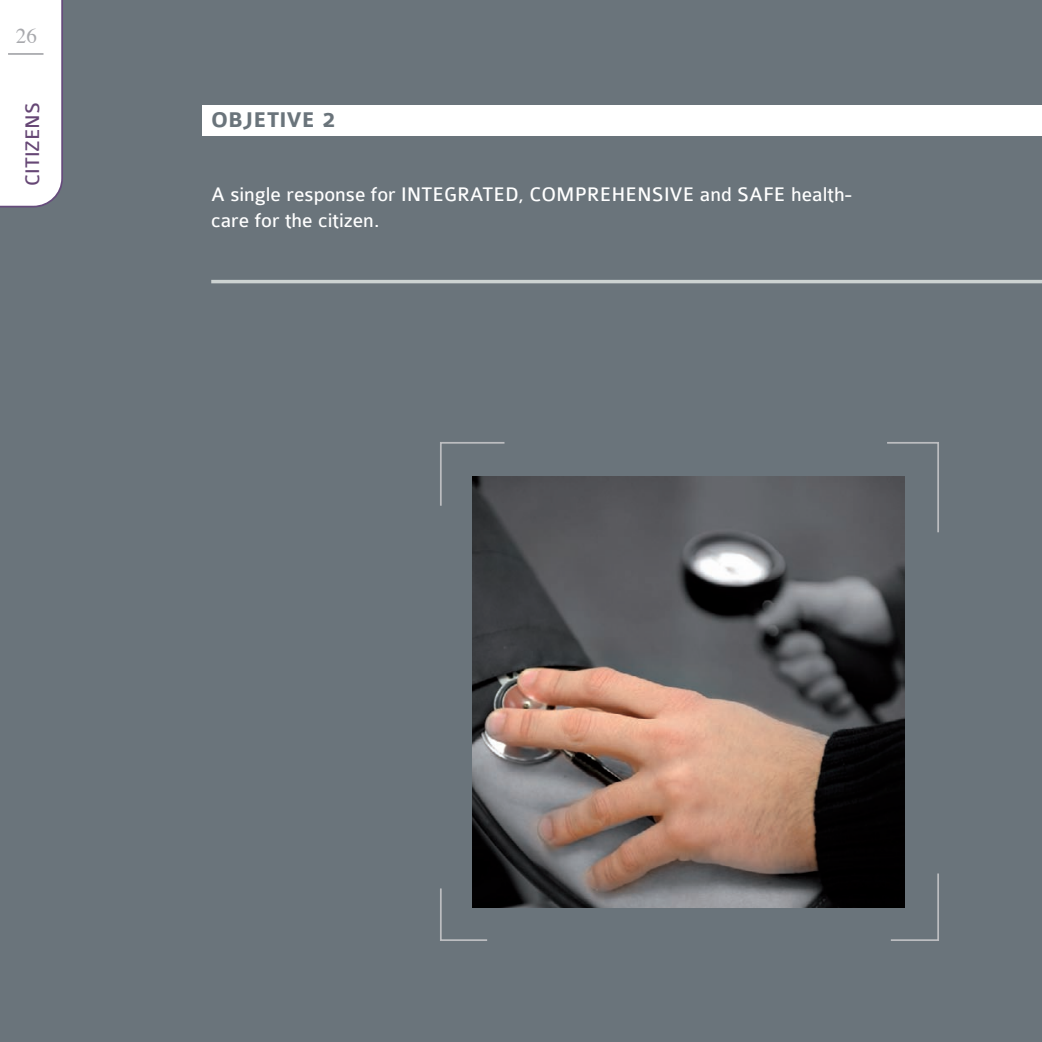
<style>
.page{position:relative;width:1042px;height:1042px;background:#6a747b}
.page>*{position:absolute;margin:0;border:0;box-sizing:border-box;transform-origin:0 0}
.contenidos_en_blanco{font:700 22.75px "Colaborate";color:#6a747b}
.contenidos_en_blanco-2{font:21px/26.2px "Colaborate";color:#fff}
.t1{font:21px "Colaborate";color:#664775}
.t2{font:21px "Times";color:#a8a9ad}
</style>
<div class="page">
<div style="left:0;top:0;width:63px;height:207px;background:#fff"></div>
<hr style="left:8px;top:53px;width:35px;height:2px;background:#a8a9ad">
<img style="left:473px;top:476px;width:431px;height:431px">
<div style="left:203px;top:105px;width:839px;height:31px;background:#fff"></div>
<hr style="left:211px;top:280px;width:831px;height:3px;background:#ccd2d1">
<svg style="left:440px;top:442px;width:66px;height:65px"></svg>
<svg style="left:885px;top:442px;width:54px;height:92px"></svg>
<svg style="left:889px;top:872px;width:50px;height:69px"></svg>
<svg style="left:440px;top:886px;width:49px;height:55px"></svg>
<p class="t2" style="left:16px;top:16px;width:23px">26</p>
<p class="t1" style="left:22px;top:186px;width:85px;rotate:-90deg">CITIZENS</p>
<p class="contenidos_en_blanco" style="left:211px;top:108px;width:125px">OBJETIVE 2</p>
<p class="contenidos_en_blanco-2" style="left:211px;top:181px;width:642px">A single response for INTEGRATED, COMPREHENSIVE and SAFE health&shy;care for the citizen.</p>
</div>
